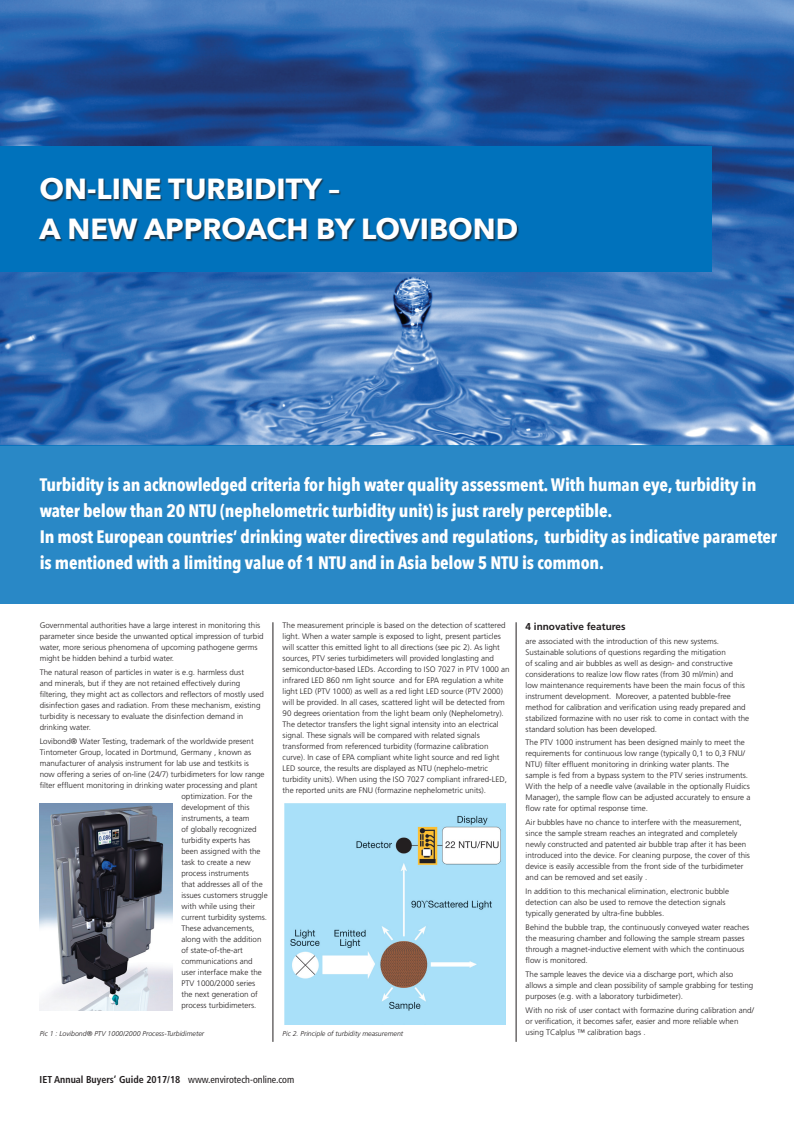
<style>
.page{position:relative;width:794px;height:1134px;background:#fff}
.page>*{position:absolute;margin:0;border:0;box-sizing:border-box;transform-origin:0 0}
.t1{font:700 29px/40px "Avenir Next";color:#fff}
.t2{font:700 18px/26px "Avenir Next Condensed";letter-spacing:-.01em;color:#fff}
.t3{font:700 condensed 10px "Frutiger";color:#231f20}
.t4{font:700 10px "Frutiger";color:#231f20}
.t5{font:300 8px/11px "Frutiger";color:#231f20}
.t6{font:italic 300 7px "Frutiger";color:#231f20}
.s1{font-weight:400}
</style>
<div class="page">
<hr style="left:516px;top:622px;width:1px;height:420px;background:#231f20">
<hr style="left:273px;top:622px;width:1px;height:420px;background:#231f20">
<img style="left:0;top:0;width:794px;height:445px">
<div style="left:0;top:445px;width:794px;height:158px;background:#2988c6"></div>
<div style="left:0;top:146px;width:711px;height:125px;background:#0072bc"></div>
<div style="left:39px;top:178px;width:480px;height:64px;background:#231f20;opacity:.75"></div>
<img style="left:40px;top:803px;width:133px;height:207px">
<img style="left:285px;top:803px;width:220px;height:221px">
<h1 class="t1" style="left:40px;top:168px;width:480px">ON-LINE TURBIDITY –<br>A NEW APPROACH BY LOVIBOND</h1>
<p class="t2" style="left:40px;top:471px;width:739px">Turbidity is an acknowledged criteria for high water quality assessment. With human eye, turbidity in water below than 20 NTU (nephelometric turbidity unit) is just rarely perceptible.<br>In most European countries‘ drinking water directives and regulations, turbidity as indicative parameter is mentioned with a limiting value of 1 NTU and in Asia below 5 NTU is common.</p>
<p class="t5" style="left:40px;top:620px;width:225px">Governmental authorities have a large interest in monitoring this parameter since beside the unwanted optical impression of turbid water, more serious phenomena of upcoming pathogene germs might be hidden behind a turbid water.</p>
<p class="t5" style="left:40px;top:667px;width:226px">The natural reason of particles in water is e.g. harmless dust<br>and minerals, but if they are not retained effectively during filtering, they might act as collectors and reflectors of mostly used disinfection gases and radiation. From these mechanism, existing turbidity is necessary to evaluate the disinfection demand in drinking water.</p>
<p class="t5" style="left:40px;top:736px;width:215px">Lovibond® Water Testing, trademark of the worldwide present</p>
<p class="t5" style="left:40px;top:747px;width:213px">Tintometer Group, located in Dortmund, Germany , known as</p>
<p class="t5" style="left:40px;top:758px;width:211px">manufacturer of analysis instrument for lab use and testkits is</p>
<p class="t5" style="left:40px;top:769px;width:226px">now offering a series of on-line (24/7) turbidimeters for low range</p>
<p class="t5" style="left:40px;top:780px;width:219px">filter effluent monitoring in drinking water processing and plant</p>
<p class="t5" style="left:181px;top:791px;width:73px">optimization. For the</p>
<p class="t5" style="left:181px;top:802px;width:70px">development of this</p>
<p class="t5" style="left:181px;top:813px;width:69px">instruments, a team</p>
<p class="t5" style="left:181px;top:824px;width:76px">of globally recognized</p>
<p class="t5" style="left:181px;top:835px;width:70px">turbidity experts has</p>
<p class="t5" style="left:181px;top:846px;width:81px">been assigned with the</p>
<p class="t5" style="left:181px;top:857px;width:71px">task to create a new</p>
<p class="t5" style="left:181px;top:868px;width:69px">process instruments</p>
<p class="t5" style="left:181px;top:879px;width:83px">that addresses all of the</p>
<p class="t5" style="left:181px;top:890px;width:88px">issues customers struggle</p>
<p class="t5" style="left:181px;top:901px;width:75px">with while using their</p>
<p class="t5" style="left:181px;top:912px;width:87px">current turbidity systems.</p>
<p class="t5" style="left:181px;top:923px;width:74px">These advancements,</p>
<p class="t5" style="left:181px;top:934px;width:82px">along with the addition</p>
<p class="t5" style="left:181px;top:945px;width:63px">of state-of-the-art</p>
<p class="t5" style="left:181px;top:956px;width:73px">communications and</p>
<p class="t5" style="left:181px;top:967px;width:82px">user interface make the</p>
<p class="t5" style="left:181px;top:978px;width:75px">PTV 1000/2000 series</p>
<p class="t5" style="left:181px;top:989px;width:78px">the next generation of</p>
<p class="t5" style="left:181px;top:1000px;width:76px">process turbidimeters.</p>
<p class="t6" style="left:40px;top:1029px;width:166px">Pic 1 : Lovibond® PTV 1000/2000 Process-Turbidimeter</p>
<p class="t5" style="left:283px;top:620px;width:229px">The measurement principle is based on the detection of scattered light. When a water sample is exposed to light, present particles will scatter this emitted light to all directions (see pic 2). As light sources, PTV series turbidimeters will provided longlasting and semiconductor-based LEDs. According to ISO 7027 in PTV 1000 an infrared LED 860 nm light source and for EPA regulation a white light LED (PTV 1000) as well as a red light LED source (PTV 2000) will be provided. In all cases, scattered light will be detected from 90 degrees orientation from the light beam only (Nephelometry).<br>The detector transfers the light signal intensity into an electrical signal. These signals will be compared with related signals transformed from referenced turbidity (formazine calibration curve). In case of EPA compliant white light source and red light LED source, the results are displayed as NTU (nephelo-metric turbidity units). When using the ISO 7027 compliant infrared-LED, the reported units are FNU (formazine nephelometric units).</p>
<p class="t6" style="left:283px;top:1029px;width:122px">Pic 2. Principle of turbidity measurement</p>
<p class="t3" style="left:40px;top:1074px;width:256px">IET Annual Buyers’ Guide 2017/18 <span class="s1">www.envirotech-online.com</span></p>
<p class="t4" style="left:525px;top:620px;width:101px">4 innovative features</p>
<p class="t5" style="left:525px;top:635px;width:225px">are associated with the introduction of this new systems.<br>Sustainable solutions of questions regarding the mitigation<br>of scaling and air bubbles as well as design- and constructive considerations to realize low flow rates (from 30 ml/min) and<br>low maintenance requirements have been the main focus of this instrument development. Moreover, a patented bubble-free method for calibration and verification using ready prepared and stabilized formazine with no user risk to come in contact with the standard solution has been developed.</p>
<p class="t5" style="left:525px;top:737px;width:226px">The PTV 1000 instrument has been designed mainly to meet the requirements for continuous low range (typically 0,1 to 0,3 FNU/ NTU) filter effluent monitoring in drinking water plants. The sample is fed from a bypass system to the PTV series instruments.<br>With the help of a needle valve (available in the optionally Fluidics Manager), the sample flow can be adjusted accurately to ensure a flow rate for optimal response time.</p>
<p class="t5" style="left:525px;top:817px;width:226px">Air bubbles have no chance to interfere with the measurement, since the sample stream reaches an integrated and completely newly constructed and patented air bubble trap after it has been introduced into the device. For cleaning purpose, the cover of this device is easily accessible from the front side of the turbidimeter and can be removed and set easily .</p>
<p class="t5" style="left:525px;top:886px;width:205px">In addition to this mechanical elimination, electronic bubble detection can also be used to remove the detection signals typically generated by ultra-fine bubbles.</p>
<p class="t5" style="left:525px;top:922px;width:225px">Behind the bubble trap, the continuously conveyed water reaches the measuring chamber and following the sample stream passes through a magnet-inductive element with which the continuous flow is monitored.</p>
<p class="t5" style="left:525px;top:969px;width:229px">The sample leaves the device via a discharge port, which also allows a simple and clean possibility of sample grabbing for testing purposes (e.g. with a laboratory turbidimeter).</p>
<p class="t5" style="left:525px;top:1004px;width:230px">With no risk of user contact with formazine during calibration and/ or verification, it becomes safer, easier and more reliable when using TCalplus ™ calibration bags .</p>
</div>
